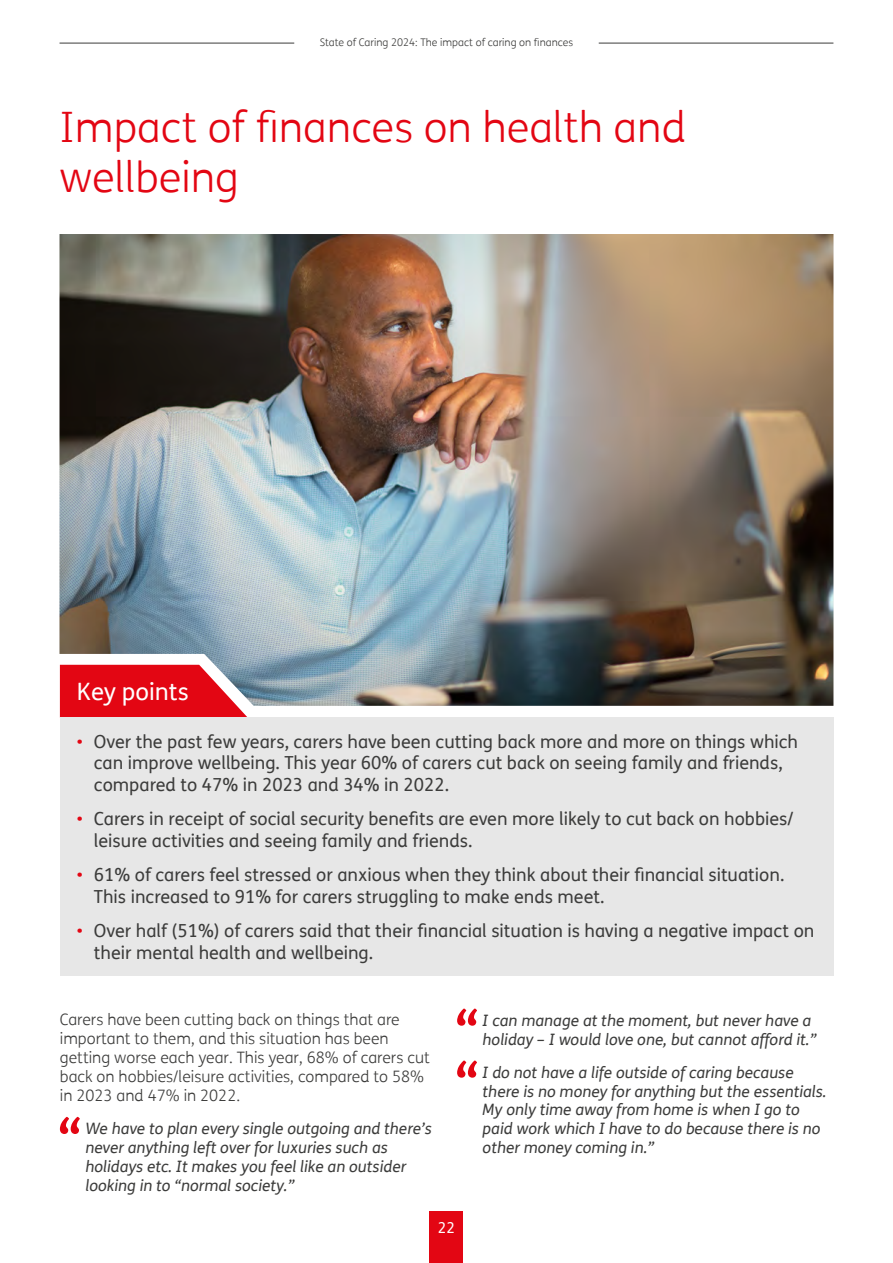
<style>
.page{position:relative;width:893px;height:1263px;background:#fff}
.page>*{position:absolute;margin:0;border:0;box-sizing:border-box;transform-origin:0 0}
.Section_Header_-_Text_Page{font:300 42px/50.4px "FS Me";color:#e30613}
.H3_Subhead{font:24px "FS Me";color:#fff}
.t1{font:18px/21.6px "FS Me";color:#3c3c3b}
.Inline_Quote{font:italic 15.75px/18.9px "FS Me";color:#3c3c3b}
.Body{font:300 15.75px/18.9px "FS Me";color:#3c3c3b}
.t2{font:15px "FS Me";color:#fff}
.t3{font:300 10.5px "FS Me";color:#3c3c3b}
.s1{color:#e30613}
</style>
<div class="page">
<img style="left:60px;top:234px;width:773px;height:472px">
<svg style="left:60px;top:665px;width:188px;height:52px;background:#de1f2b"></svg>
<div style="left:60px;top:717px;width:773px;height:259px;background:#e7e7e7"></div>
<svg style="left:60px;top:1117px;width:20px;height:17px"></svg>
<svg style="left:457px;top:1008px;width:20px;height:18px"></svg>
<svg style="left:457px;top:1060px;width:20px;height:18px"></svg>
<div style="left:430px;top:1211px;width:33px;height:52px;background:#e30613"></div>
<hr style="left:60px;top:43px;width:234px;height:1px;background:#3c3c3b">
<hr style="left:599px;top:43px;width:234px;height:1px;background:#3c3c3b">
<p class="t3" style="left:320px;top:35px;width:255px">State of Caring 2024: The impact of caring on finances</p>
<p class="Section_Header_-_Text_Page" style="left:60px;top:101px;width:628px">Impact of finances on health and wellbeing</p>
<p class="H3_Subhead" style="left:77px;top:675px;width:113px">Key points</p>
<p class="t1" style="left:94px;top:730px;width:706px;text-indent:-17px"><span class="s1">•</span> Over the past few years, carers have been cutting back more and more on things which can improve wellbeing. This year 60% of carers cut back on seeing family and friends, compared to 47% in 2023 and 34% in 2022.</p>
<p class="t1" style="left:94px;top:808px;width:701px;text-indent:-17px"><span class="s1">•</span> Carers in receipt of social security benefits are even more likely to cut back on hobbies/ leisure activities and seeing family and friends.</p>
<p class="t1" style="left:94px;top:864px;width:692px;text-indent:-17px"><span class="s1">•</span> 61% of carers feel stressed or anxious when they think about their financial situation.<br>This increased to 91% for carers struggling to make ends meet.</p>
<p class="t1" style="left:94px;top:920px;width:722px;text-indent:-17px"><span class="s1">•</span> Over half (51%) of carers said that their financial situation is having a negative impact on their mental health and wellbeing.</p>
<p class="Body" style="left:60px;top:1010px;width:371px">Carers have been cutting back on things that are important to them, and this situation has been getting worse each year. This year, 68% of carers cut back on hobbies/leisure activities, compared to 58% in 2023 and 47% in 2022.</p>
<p class="Inline_Quote" style="left:85px;top:1118px;width:348px">We have to plan every single outgoing and there’s never anything left over for luxuries such as holidays etc. It makes you feel like an outsider looking in to “normal society.”</p>
<p class="t2" style="left:438px;top:1217px;width:19px">22</p>
<p class="Inline_Quote" style="left:483px;top:1010px;width:335px">I can manage at the moment, but never have a holiday – I would love one, but cannot afford it.”</p>
<p class="Inline_Quote" style="left:483px;top:1062px;width:346px">I do not have a life outside of caring because there is no money for anything but the essentials.<br>My only time away from home is when I go to paid work which I have to do because there is no other money coming in.”</p>
</div>
